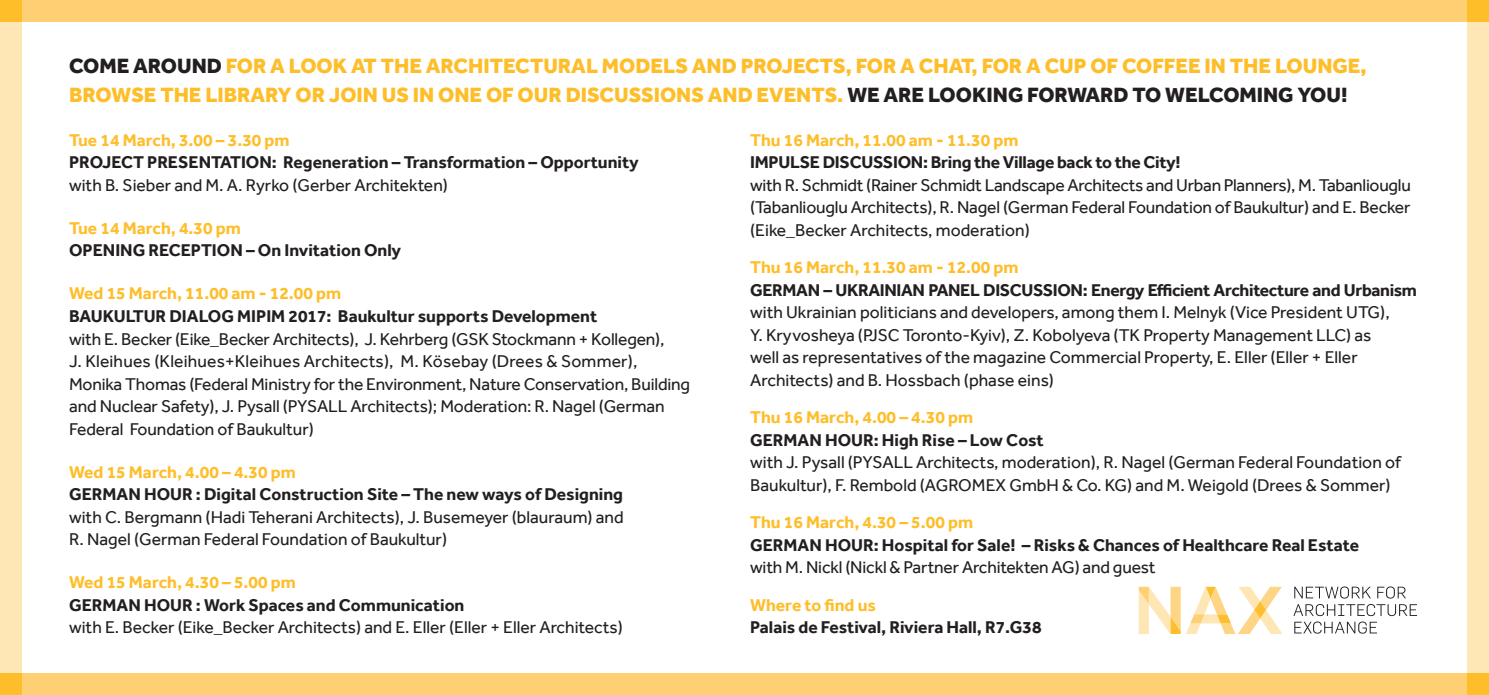
<style>
.page{position:relative;width:1489px;height:695px;background:#fff}
.page>*{position:absolute;margin:0;border:0;box-sizing:border-box;transform-origin:0 0}
.t1{font:800 21.25px/28.8px "Effra";color:#febe2a}
.t2{font:17.5px/22.5px "Effra";color:#231f20}
.t3{font:700 17.5px/22.5px "Effra";color:#231f20}
.t4{font:700 17.5px "Effra";color:#febe2a}
.t5{font:700 17.5px "Effra";letter-spacing:-.02em;color:#231f20}
.s1{color:#231f20}
.s2{font-weight:700}
.s3{font-weight:400}
</style>
<div class="page">
<div style="left:0;top:0;width:1488px;height:21px;background:#fecf73"></div>
<div style="left:0;top:673px;width:1488px;height:21px;background:#fecf73"></div>
<div style="left:0;top:0;width:21px;height:694px;background:#fee6b5"></div>
<div style="left:1467px;top:0;width:21px;height:694px;background:#fee6b5"></div>
<div style="left:0;top:0;width:21px;height:21px;background:#febe2a"></div>
<div style="left:1467px;top:0;width:21px;height:21px;background:#febe2a"></div>
<div style="left:0;top:673px;width:21px;height:21px;background:#febe2a"></div>
<div style="left:1467px;top:673px;width:21px;height:21px;background:#febe2a"></div>
<svg style="left:1293px;top:604px;width:123px;height:29px"></svg>
<svg style="left:1294px;top:586px;width:111px;height:12px"></svg>
<svg style="left:1138px;top:586px;width:144px;height:48px"></svg>
<p class="t1" style="left:69px;top:51px;width:1298px"><span class="s1">COME AROUND</span> FOR A LOOK AT THE ARCHITECTURAL MODELS AND PROJECTS, FOR A CHAT, FOR A CUP OF COFFEE IN THE LOUNGE,<br>BROWSE THE LIBRARY OR JOIN US IN ONE OF OUR DISCUSSIONS AND EVENTS. <span class="s1">WE ARE LOOKING FORWARD TO WELCOMING YOU!</span></p>
<p class="t4" style="left:69px;top:129px;width:222px">Tue 14 March, 3.00 – 3.30 pm</p>
<p class="t3" style="left:69px;top:151px;width:571px">PROJECT PRESENTATION: Regeneration – Transformation – Opportunity</p>
<p class="t2" style="left:69px;top:173px;width:380px">with B. Sieber and M. A. Ryrko (Gerber Architekten)</p>
<p class="t4" style="left:69px;top:217px;width:173px">Tue 14 March, 4.30 pm</p>
<p class="t3" style="left:69px;top:239px;width:333px">OPENING RECEPTION – On Invitation Only</p>
<p class="t4" style="left:69px;top:283px;width:274px">Wed 15 March, 11.00 am - 12.00 pm</p>
<p class="t2" style="left:69px;top:304px;width:597px"><span class="s2">BAUKULTUR DIALOG MIPIM 2017: Baukultur supports Development<br></span>with E. Becker (Eike_Becker Architects), J. Kehrberg (GSK Stockmann + Kollegen),</p>
<p class="t2" style="left:69px;top:349px;width:570px">J. Kleihues (Kleihues+Kleihues Architects), M. Kösebay (Drees &amp; Sommer),</p>
<p class="t2" style="left:69px;top:372px;width:622px">Monika Thomas (Federal Ministry for the Environment, Nature Conservation, Building</p>
<p class="t2" style="left:69px;top:394px;width:597px">and Nuclear Safety), J. Pysall (PYSALL Architects); Moderation: R. Nagel (German</p>
<p class="t2" style="left:69px;top:417px;width:246px">Federal Foundation of Baukultur)</p>
<p class="t4" style="left:69px;top:461px;width:228px">Wed 15 March, 4.00 – 4.30 pm</p>
<p class="t2" style="left:69px;top:483px;width:556px"><span class="s2">GERMAN HOUR : Digital Construction Site – The new ways of Designing </span>with C. Bergmann (Hadi Teherani Architects), J. Busemeyer (blauraum) and</p>
<p class="t2" style="left:69px;top:528px;width:379px">R. Nagel (German Federal Foundation of Baukultur)</p>
<p class="t4" style="left:69px;top:572px;width:228px">Wed 15 March, 4.30 – 5.00 pm</p>
<p class="t2" style="left:69px;top:593px;width:555px"><span class="s2">GERMAN HOUR : Work Spaces and Communication<br></span>with E. Becker (Eike_Becker Architects) and E. Eller (Eller + Eller Architects)</p>
<p class="t4" style="left:750px;top:129px;width:270px">Thu 16 March, 11.00 am - 11.30 pm</p>
<p class="t3" style="left:750px;top:151px;width:432px">IMPULSE DISCUSSION: Bring the Village back to the City!</p>
<p class="t2" style="left:750px;top:173px;width:662px">with R. Schmidt (Rainer Schmidt Landscape Architects and Urban Planners), M. Tabanliouglu</p>
<p class="t2" style="left:750px;top:196px;width:661px">(Tabanliouglu Architects), R. Nagel (German Federal Foundation of Baukultur) and E. Becker</p>
<p class="t2" style="left:750px;top:218px;width:281px">(Eike_Becker Architects, moderation)</p>
<p class="t4" style="left:750px;top:257px;width:270px">Thu 16 March, 11.30 am - 12.00 pm</p>
<p class="t5" style="left:750px;top:279px;width:668px">GERMAN – UKRAINIAN PANEL DISCUSSION: Energy Efficient Architecture and Urbanism</p>
<p class="t2" style="left:750px;top:301px;width:641px">with Ukrainian politicians and developers, among them I. Melnyk (Vice President UTG),</p>
<p class="t2" style="left:750px;top:323px;width:622px">Y. Kryvosheya (PJSC Toronto-Kyiv), Z. Kobolyeva (TK Property Management LLC) as</p>
<p class="t2" style="left:750px;top:346px;width:609px">well as representatives of the magazine Commercial Property, E. Eller (Eller + Eller</p>
<p class="t2" style="left:750px;top:368px;width:305px">Architects) and B. Hossbach (phase eins)</p>
<p class="t4" style="left:750px;top:407px;width:224px">Thu 16 March, 4.00 – 4.30 pm</p>
<p class="t2" style="left:750px;top:428px;width:652px"><span class="s2">GERMAN HOUR: High Rise – Low Cost<br></span>with J. Pysall (PYSALL Architects, moderation), R. Nagel (German Federal Foundation of<br>Baukultur), F. Rembold (AGROMEX GmbH &amp; Co. KG) and M. Weigold (Drees &amp; Sommer)</p>
<p class="t4" style="left:750px;top:512px;width:224px">Thu 16 March, 4.30 – 5.00 pm</p>
<p class="t3" style="left:750px;top:533px;width:610px">GERMAN HOUR: Hospital for Sale! – Risks &amp; Chances of Healthcare Real Estate <span class="s3">with M. Nickl (Nickl &amp; Partner Architekten AG) and guest</span></p>
<p class="t4" style="left:750px;top:594px;width:127px">Where to find us</p>
<p class="t3" style="left:750px;top:616px;width:293px">Palais de Festival, Riviera Hall, R7.G38</p>
</div>
